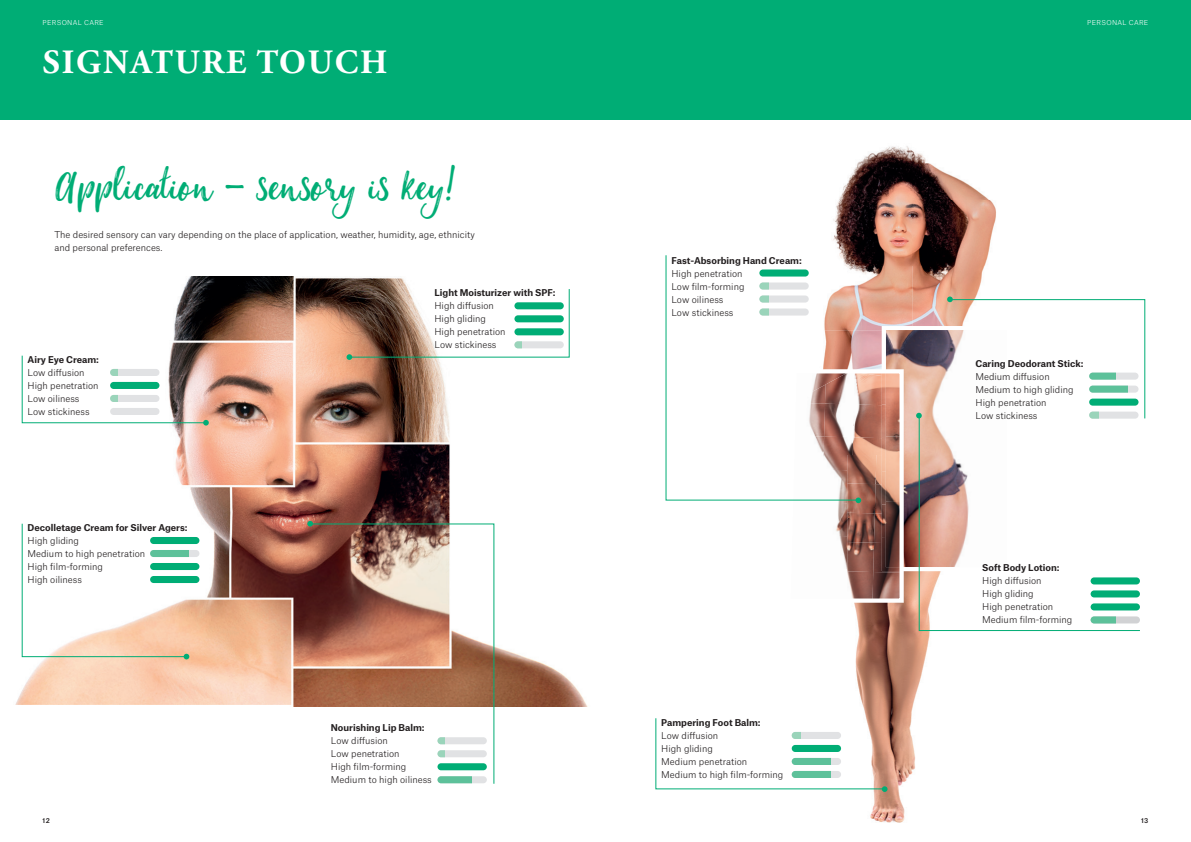
<style>
.page{position:relative;width:1191px;height:842px;background:#fff}
.page>*{position:absolute;margin:0;border:0;box-sizing:border-box;transform-origin:0 0}
.t1{font:42px "Yorkshire Brush Script";letter-spacing:.02em;color:#00ad75}
.t2{font:700 34px "Adobe Garamond Pro";letter-spacing:.055em;color:#fff}
.t3{font:300 9px/13px "Atlas Grotesk";color:#231f20}
.t4{font:700 9px "Atlas Grotesk";color:#231f20}
.t5{font:300 6.5px "Atlas Grotesk";letter-spacing:.05em;color:#fff}
.t6{font:500 6.5px "Atlas Grotesk";color:#231f20}
</style>
<div class="page">
<div style="left:0;top:0;width:1191px;height:119px;background:#00ad75"></div>
<img style="left:15px;top:277px;width:572px;height:429px">
<div style="left:150px;top:537px;width:49px;height:7px;background:#00ad75;border-radius:4px"></div>
<div style="left:150px;top:550px;width:49px;height:7px;background:#e1e2e4;border-radius:4px"></div>
<div style="left:150px;top:563px;width:49px;height:7px;background:#00ad75;border-radius:4px"></div>
<div style="left:150px;top:576px;width:49px;height:7px;background:#00ad75;border-radius:4px"></div>
<svg style="left:310px;top:523px;width:184px;height:261px"></svg>
<svg style="left:22px;top:523px;width:167px;height:136px"></svg>
<svg style="left:307px;top:521px;width:6px;height:5px"></svg>
<svg style="left:22px;top:355px;width:187px;height:70px"></svg>
<svg style="left:346px;top:289px;width:224px;height:71px"></svg>
<div style="left:437px;top:737px;width:50px;height:7px;background:#e1e2e4;border-radius:4px"></div>
<div style="left:437px;top:737px;width:8px;height:7px;background:#9ad4ba"></div>
<div style="left:437px;top:750px;width:50px;height:7px;background:#e1e2e4;border-radius:4px"></div>
<div style="left:437px;top:750px;width:8px;height:7px;background:#9ad4ba"></div>
<div style="left:437px;top:763px;width:50px;height:7px;background:#00ad75;border-radius:4px"></div>
<div style="left:437px;top:776px;width:50px;height:7px;background:#e1e2e4;border-radius:4px"></div>
<svg style="left:437px;top:776px;width:35px;height:7px"></svg>
<div style="left:514px;top:302px;width:50px;height:7px;background:#00ad75;border-radius:4px"></div>
<div style="left:514px;top:315px;width:50px;height:7px;background:#00ad75;border-radius:4px"></div>
<div style="left:514px;top:328px;width:50px;height:7px;background:#00ad75;border-radius:4px"></div>
<div style="left:514px;top:341px;width:50px;height:7px;background:#e1e2e4;border-radius:4px"></div>
<div style="left:514px;top:341px;width:8px;height:7px;background:#9ad4ba"></div>
<img style="left:833px;top:146px;width:163px;height:120px">
<img style="left:859px;top:266px;width:126px;height:64px">
<img style="left:859px;top:330px;width:23px;height:39px">
<img style="left:854px;top:571px;width:78px;height:252px">
<svg style="left:918px;top:571px;width:222px;height:60px"></svg>
<svg style="left:655px;top:718px;width:232px;height:74px"></svg>
<div style="left:1090px;top:577px;width:50px;height:7px;background:#00ad75;border-radius:4px"></div>
<div style="left:1090px;top:590px;width:50px;height:7px;background:#00ad75;border-radius:4px"></div>
<div style="left:1090px;top:603px;width:50px;height:7px;background:#00ad75;border-radius:4px"></div>
<div style="left:1090px;top:616px;width:50px;height:7px;background:#d1d2d4;border-radius:4px"></div>
<div style="left:1090px;top:616px;width:26px;height:7px;background:#5dc19a"></div>
<svg style="left:882px;top:297px;width:263px;height:274px"></svg>
<div style="left:1089px;top:399px;width:49px;height:7px;background:#00ad75;border-radius:4px"></div>
<div style="left:1089px;top:412px;width:49px;height:7px;background:#e1e2e4;border-radius:4px"></div>
<div style="left:1089px;top:412px;width:9px;height:7px;background:#9ad4ba"></div>
<img style="left:859px;top:374px;width:27px;height:29px">
<img style="left:859px;top:403px;width:27px;height:35px">
<img style="left:859px;top:437px;width:23px;height:18px">
<img style="left:836px;top:501px;width:11px;height:68px">
<img style="left:859px;top:374px;width:23px;height:2px">
<img style="left:847px;top:455px;width:35px;height:87px">
<img style="left:847px;top:542px;width:35px;height:29px">
<img style="left:847px;top:571px;width:51px;height:27px">
<img style="left:886px;top:374px;width:12px;height:164px">
<img style="left:882px;top:438px;width:4px;height:100px">
<img style="left:882px;top:538px;width:16px;height:33px">
<div style="left:687px;top:369px;width:216px;height:234px;border:4px solid #fff"></div>
<svg style="left:665px;top:255px;width:194px;height:246px"></svg>
<div style="left:759px;top:269px;width:49px;height:8px;background:#00ad75;border-radius:4px"></div>
<div style="left:759px;top:282px;width:49px;height:8px;background:#e1e2e4;border-radius:4px"></div>
<div style="left:759px;top:282px;width:10px;height:8px;background:#9ad4ba"></div>
<div style="left:759px;top:295px;width:49px;height:8px;background:#e1e2e4;border-radius:4px"></div>
<div style="left:759px;top:295px;width:10px;height:8px;background:#9ad4ba"></div>
<div style="left:759px;top:308px;width:49px;height:8px;background:#e1e2e4;border-radius:4px"></div>
<div style="left:759px;top:308px;width:10px;height:8px;background:#9ad4ba"></div>
<svg style="left:855px;top:497px;width:6px;height:6px"></svg>
<div style="left:110px;top:369px;width:49px;height:7px;background:#e1e2e4;border-radius:4px"></div>
<div style="left:110px;top:369px;width:8px;height:7px;background:#9ad4ba"></div>
<div style="left:110px;top:382px;width:49px;height:7px;background:#00ad75;border-radius:4px"></div>
<div style="left:110px;top:395px;width:49px;height:7px;background:#e1e2e4;border-radius:4px"></div>
<div style="left:110px;top:395px;width:8px;height:7px;background:#9ad4ba"></div>
<div style="left:110px;top:408px;width:49px;height:7px;background:#e1e2e4;border-radius:4px"></div>
<p class="t5" style="left:43px;top:18px;width:63px">PERSONAL CARE</p>
<p class="t5" style="left:1087px;top:18px;width:63px">PERSONAL CARE</p>
<h2 class="t2" style="left:43px;top:42px;width:346px">SIGNATURE TOUCH</h2>
<h1 class="t1" style="left:54px;top:159px;width:403px">Application − sensory is key!</h1>
<p class="t3" style="left:54px;top:227px;width:422px">The desired sensory can vary depending on the place of application, weather, humidity, age, ethnicity and personal preferences.</p>
<p class="t4" style="left:28px;top:352px;width:73px">Airy Eye Cream:</p>
<p class="t3" style="left:28px;top:365px;width:73px">Low diffusion<br>High penetration<br>Low oiliness<br>Low stickiness</p>
<p class="t4" style="left:28px;top:520px;width:161px">Decolletage Cream for Silver Agers:</p>
<p class="t3" style="left:28px;top:533px;width:119px">High gliding<br>Medium to high penetration<br>High film-forming<br>High oiliness</p>
<p class="t4" style="left:434px;top:286px;width:123px">Light Moisturizer with SPF:</p>
<p class="t3" style="left:434px;top:299px;width:73px">High diffusion<br>High gliding<br>High penetration<br>Low stickiness</p>
<p class="t4" style="left:331px;top:720px;width:95px">Nourishing Lip Balm:</p>
<p class="t3" style="left:331px;top:733px;width:102px">Low diffusion<br>Low penetration<br>High film-forming<br>Medium to high oiliness</p>
<p class="t4" style="left:671px;top:253px;width:132px">Fast-Absorbing Hand Cream:</p>
<p class="t3" style="left:671px;top:266px;width:75px">High penetration<br>Low film-forming<br>Low oiliness<br>Low stickiness</p>
<p class="t4" style="left:661px;top:715px;width:101px">Pampering Foot Balm:</p>
<p class="t3" style="left:661px;top:728px;width:123px">Low diffusion<br>High gliding<br>Medium penetration<br>Medium to high film-forming</p>
<p class="t4" style="left:975px;top:356px;width:109px">Caring Deodorant Stick:</p>
<p class="t3" style="left:975px;top:369px;width:100px">Medium diffusion<br>Medium to high gliding<br>High penetration<br>Low stickiness</p>
<p class="t4" style="left:982px;top:561px;width:79px">Soft Body Lotion:</p>
<p class="t3" style="left:982px;top:574px;width:92px">High diffusion<br>High gliding<br>High penetration<br>Medium film-forming</p>
<p class="t6" style="left:43px;top:815px;width:9px">12</p>
<p class="t6" style="left:1141px;top:815px;width:9px">13</p>
</div>
